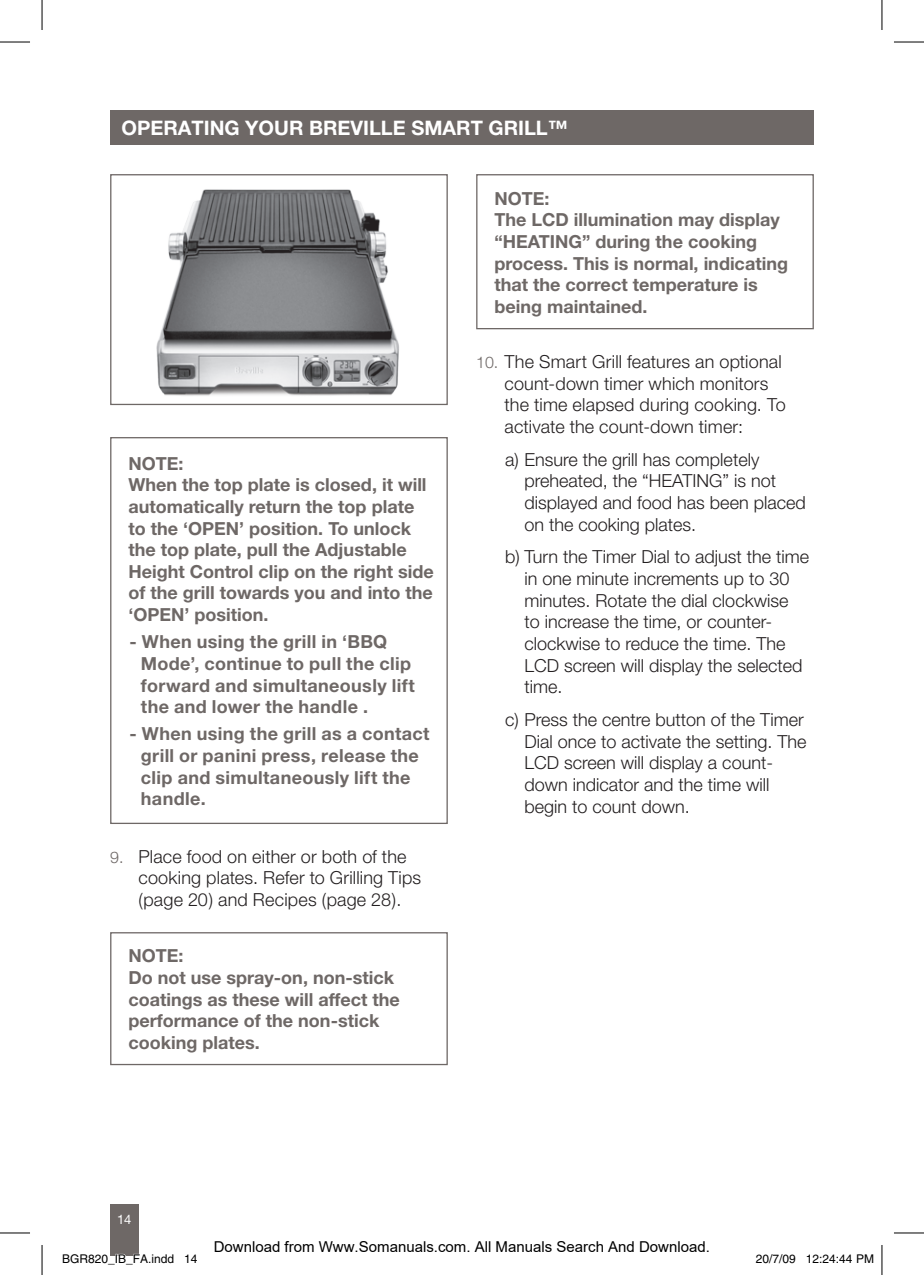
<style>
.page{position:relative;width:924px;height:1275px;background:#fff}
.page>*{position:absolute;margin:0;border:0;box-sizing:border-box;transform-origin:0 0}
.t1{font:700 20px "Helvetica Neue";color:#fff}
.t2{font:300 18px/21.6px "Helvetica Neue";color:#231f20}
.t3{font:700 18px/21.6px "Helvetica Neue";color:#6e6866}
.t4{font:700 18px/21.6px "Helvetica Neue";letter-spacing:.02em;color:#6e6866}
.t5{font:300 16px "Helvetica Neue";color:#6e6866}
.t6{font:15px "Arial";color:#000}
.t7{font:13px "Helvetica Neue";color:#fff}
.t8{font:12px "Helvetica";color:#000}
</style>
<div class="page">
<div style="left:110px;top:1204px;width:28px;height:51px;background:#6e6866"></div>
<div style="left:110px;top:110px;width:703px;height:34px;background:#6e6866"></div>
<img style="left:156px;top:189px;width:243px;height:207px">
<div style="left:110px;top:174px;width:337px;height:231px;border:1px solid #6e6866"></div>
<div style="left:110px;top:437px;width:337px;height:387px;border:1px solid #6e6866"></div>
<div style="left:110px;top:932px;width:337px;height:133px;border:1px solid #6e6866"></div>
<div style="left:476px;top:174px;width:337px;height:155px;border:1px solid #6e6866"></div>
<hr style="left:0;top:42px;width:30px;height:1px;background:#000">
<hr style="left:893px;top:42px;width:30px;height:1px;background:#000">
<hr style="left:0;top:1232px;width:30px;height:1px;background:#000">
<hr style="left:893px;top:1232px;width:30px;height:1px;background:#000">
<hr style="left:42px;top:0;width:1px;height:30px;background:#000">
<hr style="left:42px;top:1245px;width:1px;height:30px;background:#000">
<hr style="left:881px;top:0;width:1px;height:30px;background:#000">
<hr style="left:881px;top:1245px;width:1px;height:30px;background:#000">
<svg style="left:110px;top:1250px;width:29px;height:6px"></svg>
<p class="t1" style="left:121px;top:115px;width:30px">Operating</p>
<p class="t1" style="left:245px;top:115px;width:29px">your</p>
<p class="t1" style="left:309px;top:115px;width:13px">breville</p>
<p class="t1" style="left:411px;top:115px;width:16px">smart</p>
<p class="t1" style="left:488px;top:115px;width:27px">Grill</p>
<p class="t1" style="left:547px;top:115px;width:21px">™</p>
<p class="t3" style="left:128px;top:452px;width:306px">NOTE:<br>When the top plate is closed, it will automatically return the top plate to the ‘OPEN’ position. To unlock the top plate, pull the Adjustable<br>Height Control clip on the right side of the grill towards you and into the ‘OPEN’ position.</p>
<p class="t4" style="left:141px;top:631px;width:275px;text-indent:-11px">- When using the grill in ‘BBQ<br>Mode’, continue to pull the clip forward and simultaneously lift the and lower the handle .</p>
<p class="t4" style="left:141px;top:723px;width:290px;text-indent:-11px">- When using the grill as a contact grill or panini press, release the clip and simultaneously lift the handle.</p>
<p class="t2" style="left:138px;top:845px;width:284px">Place food on either or both of the cooking plates. Refer to Grilling Tips (page 20) and Recipes (page 28).</p>
<p class="t3" style="left:128px;top:945px;width:273px">NOTE:<br>Do not use spray-on, non-stick coatings as these will affect the performance of the non-stick cooking plates.</p>
<p class="t5" style="left:110px;top:847px;width:15px">9.</p>
<p class="t3" style="left:494px;top:187px;width:295px">NOTE:<br>The LCD illumination may display “HEATING” during the cooking process. This is normal, indicating that the correct temperature is being maintained.</p>
<p class="t2" style="left:504px;top:350px;width:282px">The Smart Grill features an optional count-down timer which monitors the time elapsed during cooking. To activate the count-down timer:</p>
<p class="t2" style="left:524px;top:448px;width:283px;text-indent:-19px">a) Ensure the grill has completely preheated, the “HEATING” is not displayed and food has been placed on the cooking plates.</p>
<p class="t2" style="left:524px;top:546px;width:286px;text-indent:-19px">b) Turn the Timer Dial to adjust the time in one minute increments up to 30 minutes. Rotate the dial clockwise<br>to increase the time, or counter&shy;clockwise to reduce the time. The<br>LCD screen will display the selected time.</p>
<p class="t2" style="left:524px;top:708px;width:283px;text-indent:-19px">c) Press the centre button of the Timer<br>Dial once to activate the setting. The<br>LCD screen will display a count&shy;down indicator and the time will begin to count down.</p>
<p class="t5" style="left:476px;top:352px;width:24px">10.</p>
<p class="t7" style="left:117px;top:1211px;width:16px">14</p>
<p class="t6" style="left:214px;top:1238px;width:497px">Download from Www.Somanuals.com. All Manuals Search And Download.</p>
<p class="t8" style="left:62px;top:1251px;width:137px">BGR820_IB_FA.indd 14</p>
<p class="t8" style="left:755px;top:1251px;width:120px">20/7/09 12:24:44 PM</p>
</div>
